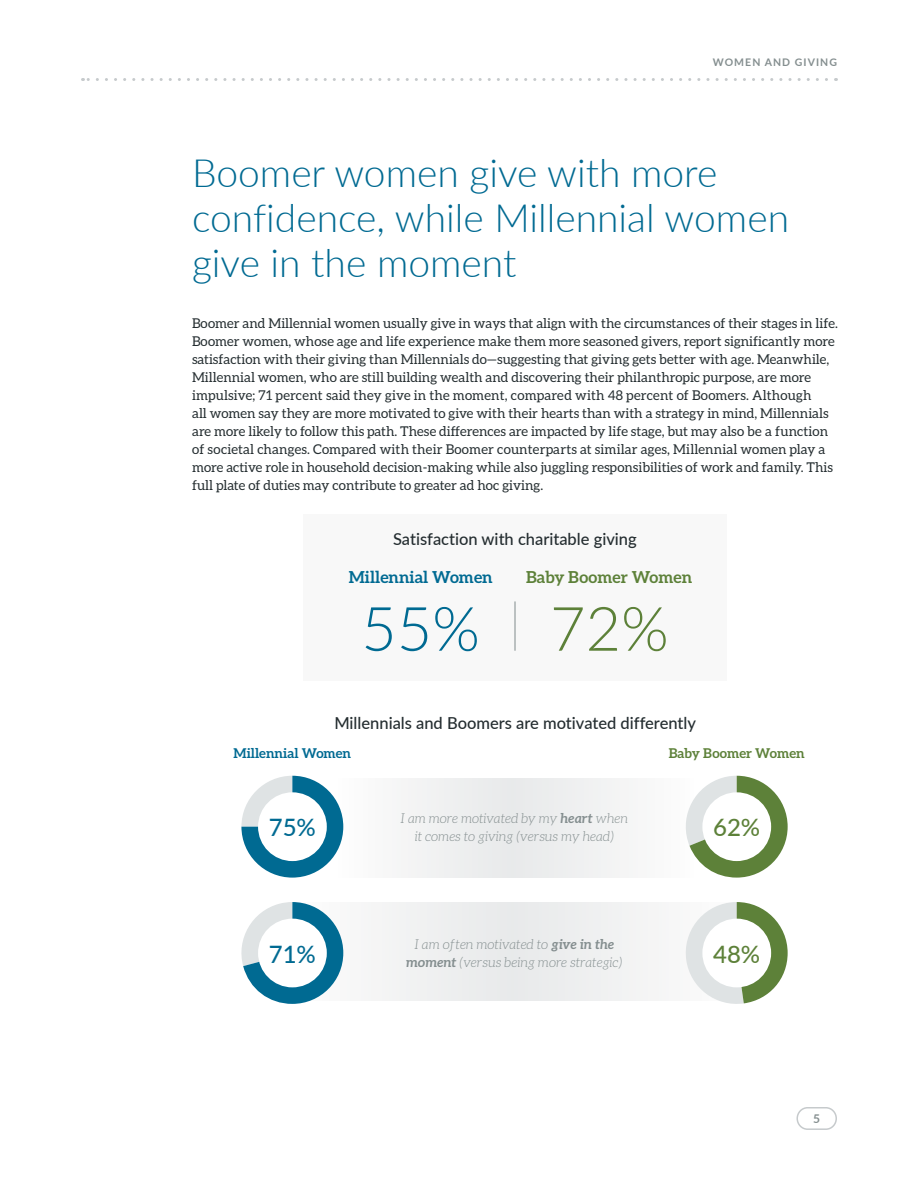
<style>
.page{position:relative;width:918px;height:1188px;background:#fff}
.page>*{position:absolute;margin:0;border:0;box-sizing:border-box;transform-origin:0 0}
.t1{font:300 61.2px "Lato";color:#006a92}
.t2{font:300 39px/45px "Lato";color:#006a92}
.t3{font:500 24px "Lato";color:#006a92}
.t4{font:500 24px "Lato";color:#5d8139}
.t5{font:500 16.5px "Lato";color:#242d30}
.t6{font:700 16.5px "Aleo";color:#006a92}
.t7{font:700 16.5px "Aleo";color:#5d8139}
.t8{font:13.5px/18px "Aleo";color:#242d30}
.t9{font:italic 300 13.5px/18px "Aleo";color:#848e8f;text-align:center}
.t10{font:700 13.5px "Aleo";color:#006a92}
.t11{font:700 13.5px "Aleo";color:#5d8139}
.t12{font:700 12px "Lato";color:#848e8f}
.t13{font:700 10.5px "Lato";letter-spacing:.1em;color:#848e8f}
.s1{color:#5d8139}
.s2{font-weight:700}
</style>
<div class="page">
<div style="left:292px;top:902px;width:445px;height:99px;background:#eff0f1"></div>
<div style="left:292px;top:779px;width:445px;height:99px;background:#f1f2f3"></div>
<div style="left:303px;top:514px;width:424px;height:166px;background:#f8f8f8"></div>
<hr style="left:514px;top:601px;width:2px;height:50px;background:#848e8f">
<svg style="left:241px;top:776px;width:102px;height:102px"></svg>
<div style="left:258px;top:792px;width:69px;height:69px;background:#fff;border-radius:50%"></div>
<svg style="left:241px;top:902px;width:102px;height:102px"></svg>
<div style="left:258px;top:919px;width:69px;height:68px;background:#fff;border-radius:50%"></div>
<svg style="left:686px;top:776px;width:102px;height:102px"></svg>
<div style="left:702px;top:792px;width:69px;height:69px;background:#fff;border-radius:50%"></div>
<svg style="left:686px;top:902px;width:102px;height:102px"></svg>
<div style="left:702px;top:919px;width:69px;height:68px;background:#fff;border-radius:50%"></div>
<div style="left:796px;top:1107px;width:41px;height:23px;border:2px solid #c6cacc;border-radius:11px"></div>
<svg style="left:82px;top:78px;width:745px;height:3px"></svg>
<p class="t13" style="left:713px;top:54px;width:126px">WOMEN AND GIVING</p>
<h2 class="t2" style="left:192px;top:149px;width:599px">Boomer women give with more confidence, while Millennial women give in the moment</h2>
<p class="t8" style="left:192px;top:314px;width:647px">Boomer and Millennial women usually give in ways that align with the circumstances of their stages in life.<br>Boomer women, whose age and life experience make them more seasoned givers, report significantly more satisfaction with their giving than Millennials do—suggesting that giving gets better with age. Meanwhile, Millennial women, who are still building wealth and discovering their philanthropic purpose, are more impulsive; 71 percent said they give in the moment, compared with 48 percent of Boomers. Although<br>all women say they are more motivated to give with their hearts than with a strategy in mind, Millennials are more likely to follow this path. These differences are impacted by life stage, but may also be a function of societal changes. Compared with their Boomer counterparts at similar ages, Millennial women play a more active role in household decision-making while also juggling responsibilities of work and family. This full plate of duties may contribute to greater ad hoc giving.</p>
<p class="t5" style="left:393px;top:528px;width:245px">Satisfaction with charitable giving</p>
<p class="t6" style="left:349px;top:568px;width:145px">Millennial Women</p>
<p class="t7" style="left:526px;top:568px;width:168px">Baby Boomer Women</p>
<h1 class="t1" style="left:361px;top:586px;width:309px">55% <span class="s1">72%</span></h1>
<p class="t5" style="left:334px;top:711px;width:363px">Millennials and Boomers are motivated differently</p>
<p class="t10" style="left:234px;top:745px;width:119px">Millennial Women</p>
<p class="t11" style="left:669px;top:745px;width:137px">Baby Boomer Women</p>
<h3 class="t3" style="left:269px;top:810px;width:49px">75%</h3>
<h3 class="t3" style="left:269px;top:937px;width:49px">71%</h3>
<p class="t9" style="left:401px;top:809px;width:229px">I am more motivated by my <span class="s2">heart</span> when it comes to giving (versus my head)</p>
<p class="t9" style="left:406px;top:936px;width:218px">I am often motivated to <span class="s2">give in the moment</span> (versus being more strategic)</p>
<h3 class="t4" style="left:713px;top:810px;width:49px">62%</h3>
<h3 class="t4" style="left:713px;top:937px;width:49px">48%</h3>
<p class="t12" style="left:813px;top:1110px;width:8px">5</p>
</div>
